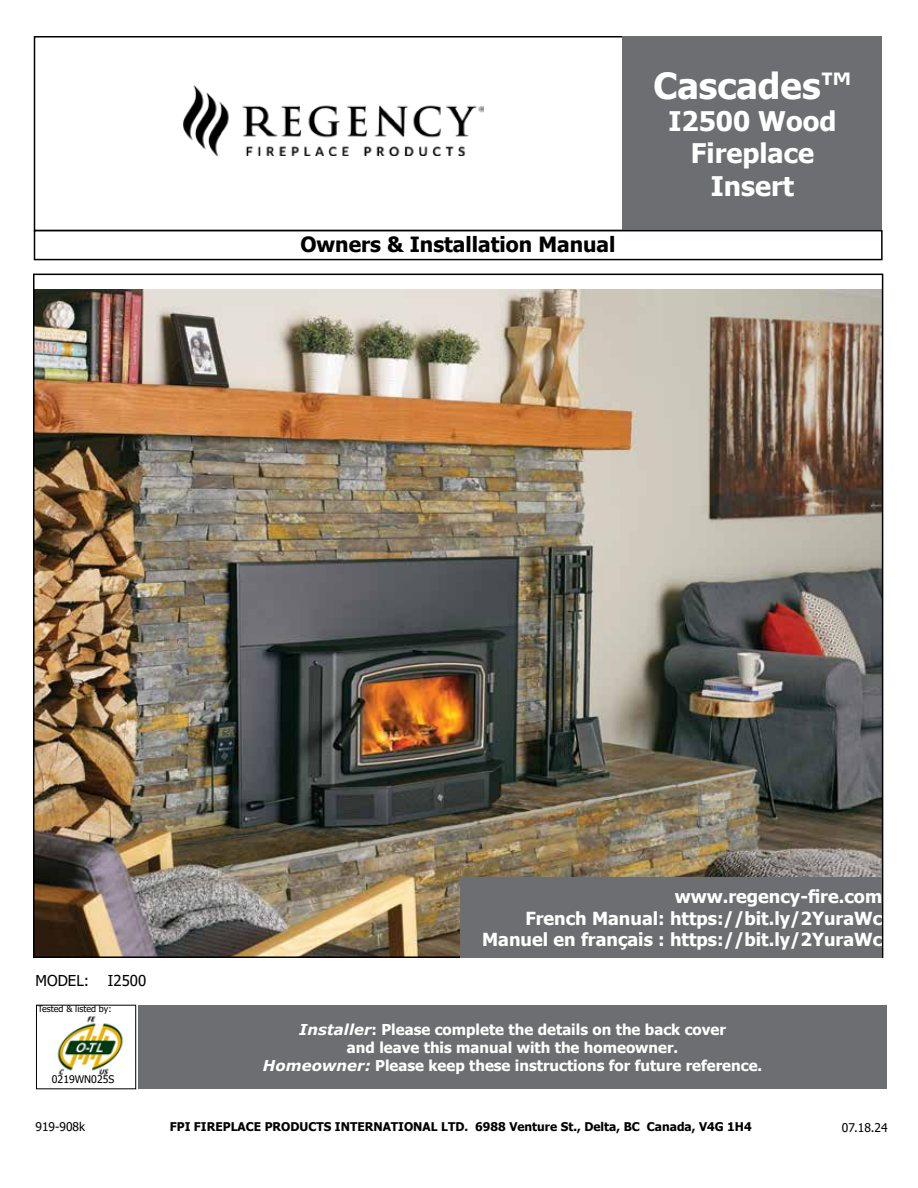
<style>
.page{position:relative;width:918px;height:1188px;background:#fff}
.page>*{position:absolute;margin:0;border:0;box-sizing:border-box;transform-origin:0 0}
.t1{font:700 36px "Tahoma";color:#fff}
.t2{font:700 27px/32.4px "Tahoma";color:#fff;text-align:center}
.t3{font:700 21px "Tahoma";color:#000}
.t4{font:700 18px/21.6px "Tahoma";color:#fff;text-align:right}
.t5{font:700 15px/18px "Tahoma";color:#fff;text-align:center}
.t6{font:15px "Tahoma";color:#000}
.t7{font:700 12px "Tahoma";color:#000}
.t8{font:12px "Tahoma";color:#000}
.t9{font:10.5px "Tahoma";color:#000}
.t10{font:9px "Tahoma";color:#000}
.s1{font-family:"Verdana";font-style:italic}
</style>
<div class="page">
<div style="left:34px;top:36px;width:590px;height:195px;border:2px solid #000"></div>
<div style="left:623px;top:36px;width:259px;height:195px;background:#6d6e71"></div>
<div style="left:34px;top:230px;width:849px;height:30px;border:2px solid #000"></div>
<div style="left:36px;top:1005px;width:100px;height:84px;border:1px solid #000"></div>
<div style="left:138px;top:1005px;width:749px;height:84px;background:#6d6e71"></div>
<img style="left:57px;top:1017px;width:66px;height:58px">
<img style="left:36px;top:290px;width:844px;height:665px">
<div style="left:461px;top:878px;width:421px;height:80px;background:#6d6e71"></div>
<img style="left:184px;top:85px;width:299px;height:70px">
<h3 class="t3" style="left:300px;top:229px;width:317px">Owners &amp; Installation Manual</h3>
<h1 class="t1" style="left:653px;top:60px;width:200px">Cascades™</h1>
<h2 class="t2" style="left:669px;top:106px;width:169px">I2500 Wood<br>Fireplace<br>Insert</h2>
<p class="t6" style="left:36px;top:970px;width:55px">MODEL:</p>
<p class="t6" style="left:108px;top:970px;width:40px">I2500</p>
<p class="t10" style="left:38px;top:1003px;width:75px">Tested &amp; listed by:</p>
<p class="t9" style="left:52px;top:1072px;width:64px">0219WN025S</p>
<p class="t4" style="left:482px;top:886px;width:401px">www.regency-fire.com<br>French Manual: https://bit.ly/2YuraWc<br>Manuel en français : https://bit.ly/2YuraWc</p>
<p class="t5" style="left:263px;top:1021px;width:501px"><span class="s1">Installer</span>: Please complete the details on the back cover<br>and leave this manual with the homeowner.<br><span class="s1">Homeowner:</span> Please keep these instructions for future reference.</p>
<p class="t8" style="left:35px;top:1119px;width:51px">919-908k</p>
<p class="t7" style="left:170px;top:1118px;width:583px">FPI FIREPLACE PRODUCTS INTERNATIONAL LTD. 6988 Venture St., Delta, BC Canada, V4G 1H4</p>
<p class="t8" style="left:842px;top:1120px;width:47px">07.18.24</p>
</div>
